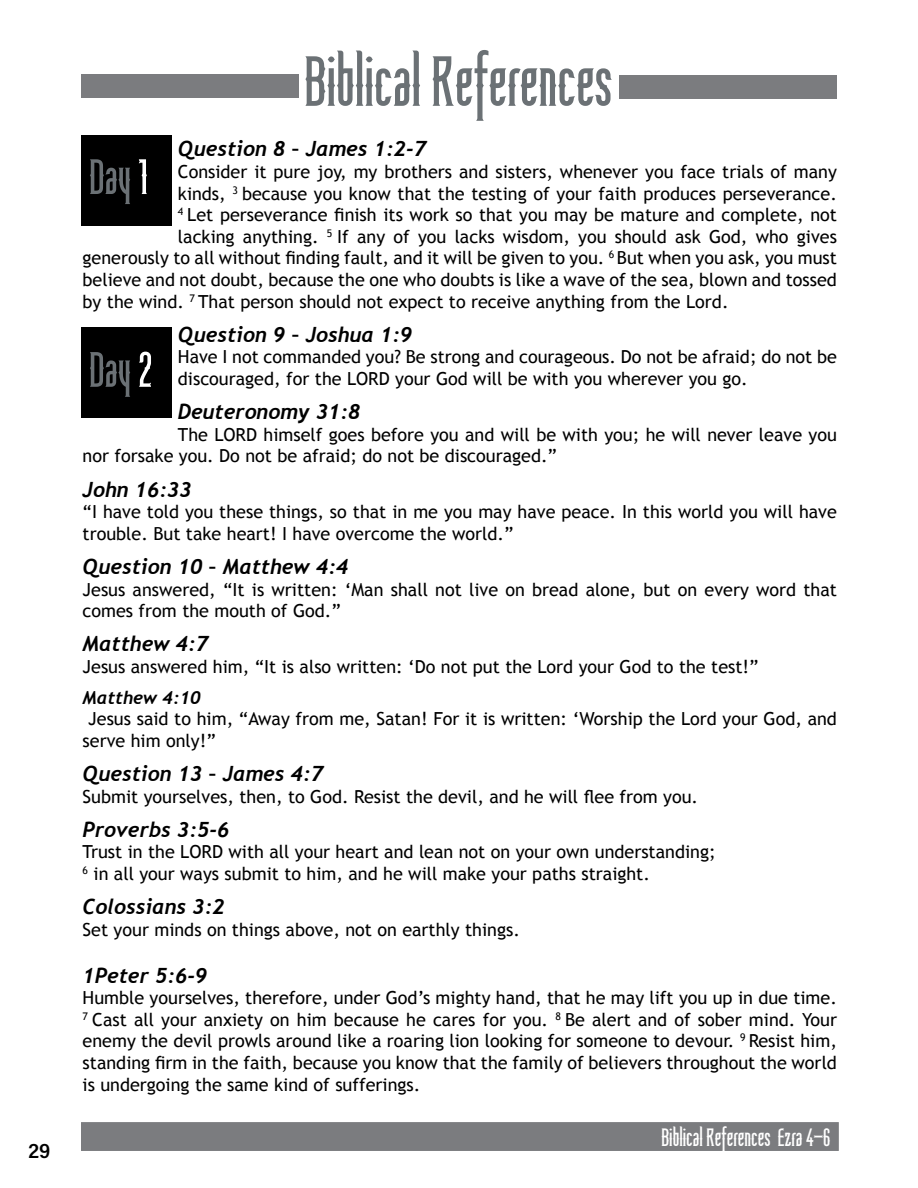
<style>
.page{position:relative;width:918px;height:1188px;background:#fff}
.page>*{position:absolute;margin:0;border:0;box-sizing:border-box;transform-origin:0 0}
.t1{font:72px "Skiltmaler";color:#6b7175}
.t2{font:50.4px "Skiltmaler";color:#6b7175}
.t3{font:25.5px "Skiltmaler";color:#fff}
.t4{font:italic 700 21px "Trebuchet";color:#000}
.t5{font:21px "Acumin Variable Concept";color:#000}
.t6{font:18px/21.6px "Trebuchet MS";color:#000}
.t7{font:italic 700 18px "Trebuchet";color:#000}
.s1{color:#fff}
</style>
<div class="page">
<div style="left:81px;top:135px;width:90px;height:90px;background:#000"></div>
<div style="left:81px;top:328px;width:90px;height:90px;background:#000"></div>
<div style="left:81px;top:75px;width:217px;height:23px;background:#7b7c7f"></div>
<div style="left:620px;top:76px;width:217px;height:23px;background:#7b7c7f"></div>
<div style="left:81px;top:1122px;width:758px;height:29px;background:#7b7c7f;border:2px solid #7b7c7f"></div>
<p class="t5" style="left:28px;top:1136px;width:24px">29</p>
<h1 class="t1" style="left:305px;top:33px;width:309px">Biblical References</h1>
<p class="t4" style="left:178px;top:136px;width:250px">Question 8 – James 1:2-7</p>
<p class="t6" style="left:178px;top:161px;width:661px">Consider it pure joy, my brothers and sisters, whenever you face trials of many</p>
<p class="t6" style="left:178px;top:183px;width:661px">kinds, <sup>3</sup> because you know that the testing of your faith produces perseverance.</p>
<p class="t6" style="left:178px;top:204px;width:661px"><sup>4</sup> Let perseverance finish its work so that you may be mature and complete, not</p>
<p class="t6" style="left:178px;top:226px;width:661px">lacking anything. <sup>5</sup> If any of you lacks wisdom, you should ask God, who gives</p>
<p class="t6" style="left:83px;top:248px;width:756px">generously to all without finding fault, and it will be given to you. <sup>6</sup> But when you ask, you must</p>
<p class="t6" style="left:83px;top:269px;width:756px">believe and not doubt, because the one who doubts is like a wave of the sea, blown and tossed</p>
<p class="t6" style="left:83px;top:291px;width:648px">by the wind. <sup>7</sup> That person should not expect to receive anything from the Lord.</p>
<p class="t4" style="left:178px;top:322px;width:236px">Question 9 – Joshua 1:9</p>
<p class="t6" style="left:178px;top:347px;width:661px">Have I not commanded you? Be strong and courageous. Do not be afraid; do not be discouraged, for the LORD your God will be with you wherever you go.</p>
<p class="t4" style="left:178px;top:399px;width:184px">Deuteronomy 31:8</p>
<p class="t6" style="left:83px;top:424px;width:756px;text-indent:95px">The LORD himself goes before you and will be with you; he will never leave you nor forsake you. Do not be afraid; do not be discouraged.”</p>
<p class="t4" style="left:83px;top:476px;width:111px">John 16:33</p>
<p class="t6" style="left:83px;top:501px;width:756px">“I have told you these things, so that in me you may have peace. In this world you will have trouble. But take heart! I have overcome the world.”</p>
<p class="t4" style="left:83px;top:554px;width:267px">Question 10 – Matthew 4:4</p>
<p class="t6" style="left:83px;top:579px;width:756px">Jesus answered, “It is written: ‘Man shall not live on bread alone, but on every word that comes from the mouth of God.”</p>
<p class="t4" style="left:83px;top:631px;width:127px">Matthew 4:7</p>
<p class="t6" style="left:83px;top:656px;width:677px">Jesus answered him, “It is also written: ‘Do not put the Lord your God to the test!”</p>
<p class="t7" style="left:83px;top:686px;width:120px">Matthew 4:10</p>
<p class="t6" style="left:83px;top:708px;width:756px;text-indent:6px">Jesus said to him, “Away from me, Satan! For it is written: ‘Worship the Lord your God, and serve him only!”</p>
<p class="t4" style="left:83px;top:761px;width:242px">Question 13 – James 4:7</p>
<p class="t6" style="left:83px;top:786px;width:617px">Submit yourselves, then, to God. Resist the devil, and he will flee from you.</p>
<p class="t4" style="left:83px;top:817px;width:148px">Proverbs 3:5-6</p>
<p class="t6" style="left:83px;top:842px;width:635px">Trust in the LORD with all your heart and lean not on your own understanding;<br><sup>6</sup> in all your ways submit to him, and he will make your paths straight.</p>
<p class="t4" style="left:83px;top:894px;width:144px">Colossians 3:2</p>
<p class="t6" style="left:83px;top:919px;width:439px">Set your minds on things above, not on earthly things.</p>
<p class="t4" style="left:83px;top:962px;width:126px">1Peter 5:6-9</p>
<p class="t6" style="left:83px;top:987px;width:756px;text-align:justify">Humble yourselves, therefore, under God’s mighty hand, that he may lift you up in due time.<br><sup>7</sup> Cast all your anxiety on him because he cares for you. <sup>8</sup> Be alert and of sober mind. Your enemy the devil prowls around like a roaring lion looking for someone to devour. <sup>9</sup> Resist him, standing firm in the faith, because you know that the family of believers throughout the world is undergoing the same kind of sufferings.</p>
<h2 class="t2" style="left:90px;top:143px;width:60px">Day <span class="s1">1</span></h2>
<h2 class="t2" style="left:90px;top:336px;width:64px">Day <span class="s1">2</span></h2>
<h3 class="t3" style="left:662px;top:1120px;width:170px">Biblical References Ezra 4-6</h3>
</div>
